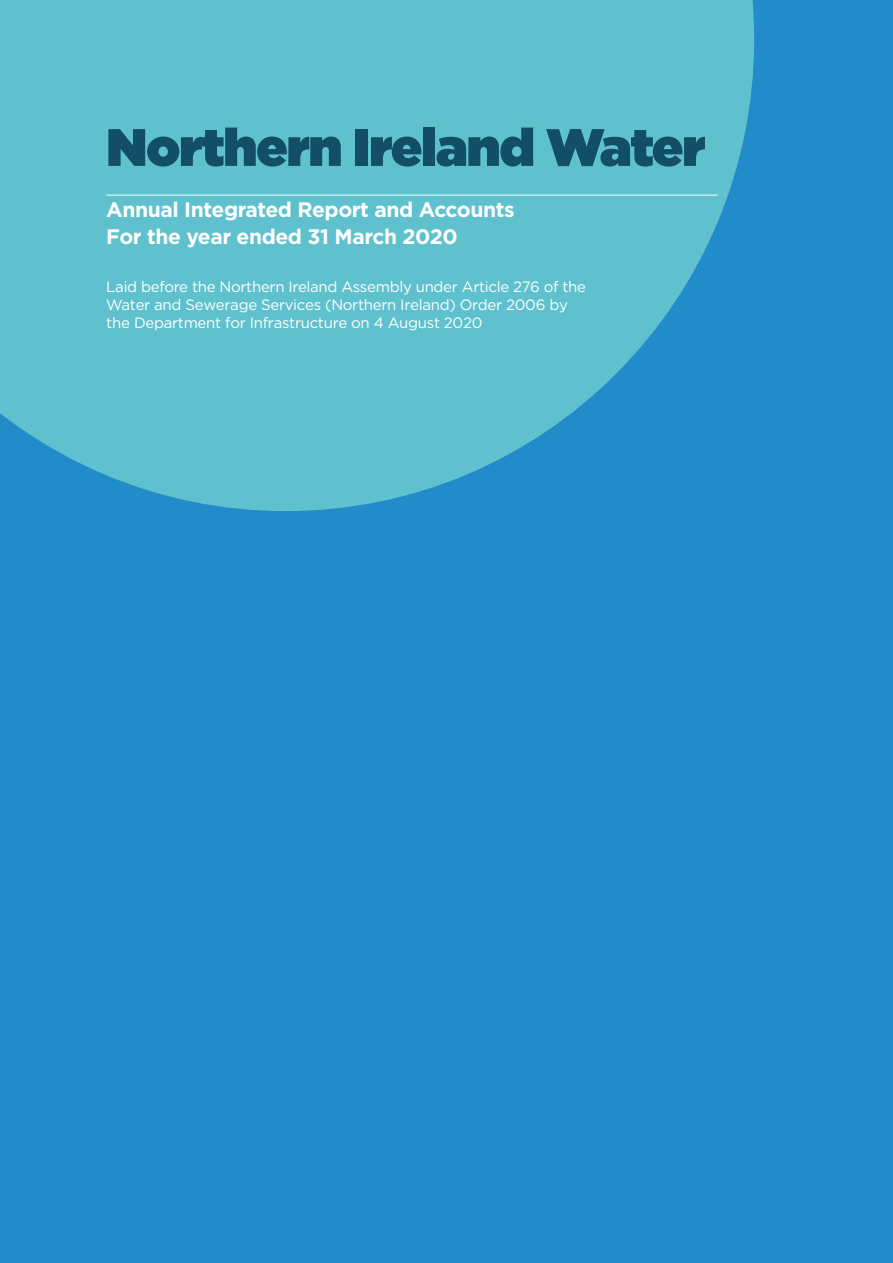
<style>
.page{position:relative;width:893px;height:1263px;background:#228ccb}
.page>*{position:absolute;margin:0;border:0;box-sizing:border-box;transform-origin:0 0}
.t1{font:52.5px "Gotham Ultra";letter-spacing:-.02em;color:#124e66}
.t2{font:700 21px/27px "Gotham";letter-spacing:-.02em;color:#fff}
.t3{font:15px/18px "Gotham";letter-spacing:-.02em;color:#fff}
.s1{font-style:inherit}
</style>
<div class="page">
<svg style="left:0;top:0;width:754px;height:511px;background:#56b9cc"></svg>
<hr style="left:106px;top:195px;width:612px;height:1px;background:#fff">
<h1 class="t1" style="left:106px;top:117px;width:600px">Northern Ireland Water</h1>
<h2 class="t2" style="left:106px;top:195px;width:410px">Annual Integrated Report and Accounts<br>For the year ended 31 March 2020</h2>
<p class="t3" style="left:106px;top:277px;width:481px">Laid before the Northern Ireland Assembly under Article 276 of the<br>Water and Sewerage Services (Northern Ireland) Order 2006 by the Department for Infrastructure on <span class="s1">4 August</span> 2020</p>
</div>
